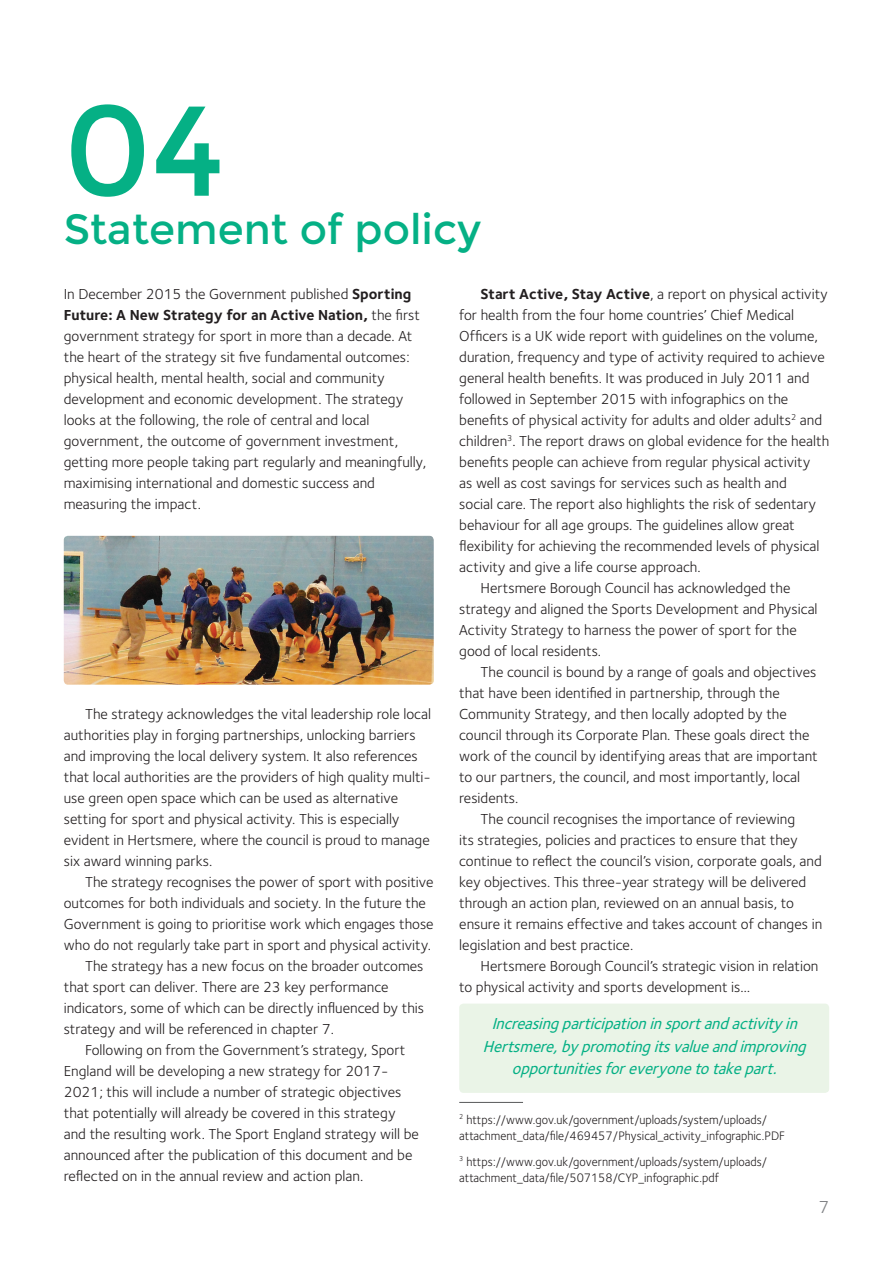
<style>
.page{position:relative;width:893px;height:1263px;background:#fff}
.page>*{position:absolute;margin:0;border:0;box-sizing:border-box;transform-origin:0 0}
.section_number{font:127.5px "Montserrat";color:#05b085}
.section{font:42px "Montserrat";color:#05b085}
.t1{font:18px "Foundry Sterling";color:#808285}
.t2{font:italic 500 16.5px/22.5px "Foundry Sterling";color:#05b085;text-align:center;scale:.95 1}
.body_txt{font:15px/21px "Foundry Sterling";color:#231f20}
.first_paragraph{font:15px/21px "Foundry Sterling";color:#231f20}
.note{font:12.75px/16.5px "Foundry Sterling";color:#231f20;scale:.95 1}
.s1{font-weight:700}
</style>
<div class="page">
<hr style="left:459px;top:1102px;width:64px;height:1px;background:#57585a">
<div style="left:459px;top:1003px;width:370px;height:90px;background:#eaf4e7;border-radius:4px"></div>
<img style="left:64px;top:536px;width:370px;height:149px">
<p class="section_number" style="left:64px;top:77px;width:162px">04</p>
<p class="section" style="left:64px;top:205px;width:419px">Statement of policy</p>
<p class="first_paragraph" style="left:64px;top:283px;width:364px">In December 2015 the Government published <span class="s1">Sporting Future: A New Strategy for an Active Nation,</span> the first government strategy for sport in more than a decade. At the heart of the strategy sit five fundamental outcomes: physical health, mental health, social and community development and economic development. The strategy looks at the following, the role of central and local government, the outcome of government investment, getting more people taking part regularly and meaningfully, maximising international and domestic success and measuring the impact.</p>
<p class="body_txt" style="left:459px;top:283px;width:371px;text-indent:21px"><span class="s1">Start Active, Stay Active</span>, a report on physical activity for health from the four home countries’ Chief Medical Officers is a UK wide report with guidelines on the volume, duration, frequency and type of activity required to achieve general health benefits. It was produced in July 2011 and followed in September 2015 with infographics on the benefits of physical activity for adults and older adults<sup>2</sup> and children<sup>3</sup>. The report draws on global evidence for the health benefits people can achieve from regular physical activity<br>as well as cost savings for services such as health and<br>social care. The report also highlights the risk of sedentary behaviour for all age groups. The guidelines allow great flexibility for achieving the recommended levels of physical activity and give a life course approach.</p>
<p class="body_txt" style="left:459px;top:577px;width:360px;text-indent:21px">Hertsmere Borough Council has acknowledged the strategy and aligned the Sports Development and Physical Activity Strategy to harness the power of sport for the good of local residents.</p>
<p class="body_txt" style="left:459px;top:661px;width:360px;text-indent:21px">The council is bound by a range of goals and objectives that have been identified in partnership, through the Community Strategy, and then locally adopted by the council through its Corporate Plan. These goals direct the work of the council by identifying areas that are important to our partners, the council, and most importantly, local residents.</p>
<p class="body_txt" style="left:459px;top:808px;width:364px;text-indent:21px">The council recognises the importance of reviewing<br>its strategies, policies and practices to ensure that they continue to reflect the council’s vision, corporate goals, and key objectives. This three-year strategy will be delivered through an action plan, reviewed on an annual basis, to ensure it remains effective and takes account of changes in legislation and best practice.</p>
<p class="body_txt" style="left:459px;top:955px;width:361px;text-indent:21px">Hertsmere Borough Council’s strategic vision in relation to physical activity and sports development is…</p>
<p class="body_txt" style="left:64px;top:703px;width:369px;text-indent:21px">The strategy acknowledges the vital leadership role local authorities play in forging partnerships, unlocking barriers and improving the local delivery system. It also references that local authorities are the providers of high quality multi&shy;use green open space which can be used as alternative setting for sport and physical activity. This is especially evident in Hertsmere, where the council is proud to manage six award winning parks.</p>
<p class="body_txt" style="left:64px;top:871px;width:371px;text-indent:21px">The strategy recognises the power of sport with positive outcomes for both individuals and society. In the future the Government is going to prioritise work which engages those who do not regularly take part in sport and physical activity.</p>
<p class="body_txt" style="left:64px;top:955px;width:362px;text-indent:21px">The strategy has a new focus on the broader outcomes that sport can deliver. There are 23 key performance indicators, some of which can be directly influenced by this strategy and will be referenced in chapter 7.</p>
<p class="body_txt" style="left:64px;top:1039px;width:357px;text-indent:21px">Following on from the Government’s strategy, Sport England will be developing a new strategy for 2017- 2021; this will include a number of strategic objectives that potentially will already be covered in this strategy and the resulting work. The Sport England strategy will be announced after the publication of this document and be reflected on in the annual review and action plan.</p>
<p class="t2" style="left:483px;top:1012px;width:346px">Increasingparticipationinsportandactivity in<br>Hertsmere,by promotingitsvalueandimproving opportunitiesforeveryonetotakepart.</p>
<p class="note" style="left:459px;top:1111px;width:344px"><sup>2</sup> https://www.gov.uk/government/uploads/system/uploads/ attachment_data/file/469457/Physical_activity_infographic.PDF</p>
<p class="note" style="left:459px;top:1153px;width:326px"><sup>3</sup> https://www.gov.uk/government/uploads/system/uploads/ attachment_data/file/507158/CYP_infographic.pdf</p>
<p class="t1" style="left:818px;top:1197px;width:12px">7</p>
</div>
